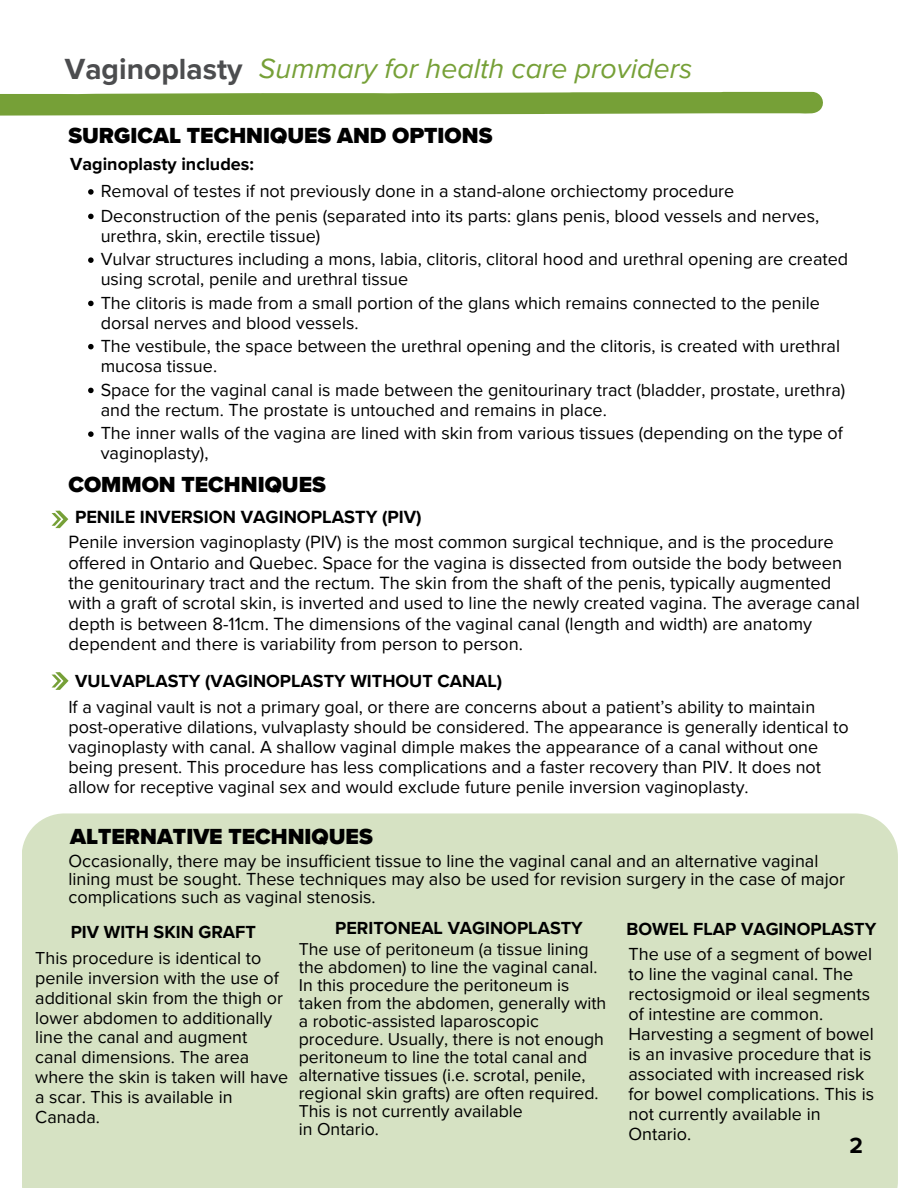
<style>
.page{position:relative;width:918px;height:1188px;background:#fff}
.page>*{position:absolute;margin:0;border:0;box-sizing:border-box;transform-origin:0 0}
.t1{font:italic 28.5px "Proxima Nova";color:#76a037}
.t2{font:900 22.5px "Proxima Nova";color:#000}
.t3{font:700 22.5px "Proxima Nova";color:#000}
.t4{font:18.3px/20.2px "Proxima Nova";color:#000}
.t5{font:700 18.15px "Proxima Nova";color:#000}
.t6{font:18px/20px "Proxima Nova";color:#000}
.t7{font:700 18px "Proxima Nova";color:#000}
.t8{font:17.85px "Proxima Nova";color:#000}
.t9{font:17.7px/18px "Proxima Nova";color:#000}
.s1{font-weight:700;font-style:normal;font-size:30px;color:#4c4d4f}
.s2{font-size:17.85px}
</style>
<div class="page">
<div style="left:22px;top:813px;width:875px;height:375px;background:#d6e2c3"></div>
<svg style="left:88px;top:431px;width:6px;height:6px"></svg>
<svg style="left:88px;top:388px;width:6px;height:5px"></svg>
<svg style="left:88px;top:344px;width:6px;height:5px"></svg>
<svg style="left:88px;top:301px;width:6px;height:5px"></svg>
<svg style="left:88px;top:257px;width:6px;height:6px"></svg>
<svg style="left:88px;top:214px;width:6px;height:5px"></svg>
<svg style="left:88px;top:189px;width:6px;height:6px"></svg>
<svg style="left:52px;top:672px;width:16px;height:18px"></svg>
<svg style="left:52px;top:511px;width:16px;height:17px"></svg>
<svg style="left:0;top:92px;width:823px;height:24px;background:#84aa4c"></svg>
<p class="t1" style="left:65px;top:52px;width:629px"><span class="s1">Vaginoplasty</span> Summary for health care providers</p>
<p class="t2" style="left:68px;top:122px;width:426px">SURGICAL TECHNIQUES AND OPTIONS</p>
<p class="t7" style="left:70px;top:154px;width:185px">Vaginoplasty includes:</p>
<p class="t6" style="left:101px;top:182px;width:635px">Removal of testes if not previously done in a stand-alone orchiectomy procedure</p>
<p class="t6" style="left:101px;top:206px;width:720px">Deconstruction of the penis (separated into its parts: glans penis, blood vessels and nerves, urethra, skin, erectile tissue)</p>
<p class="t6" style="left:101px;top:250px;width:749px">Vulvar structures including a mons, labia, clitoris, clitoral hood and urethral opening are created</p>
<p class="t6" style="left:101px;top:270px;width:309px">using scrotal, penile and urethral tissue</p>
<p class="t6" style="left:101px;top:293px;width:721px">The clitoris is made from a small portion of the glans which remains connected to the penile dorsal nerves and blood vessels.</p>
<p class="t6" style="left:101px;top:336px;width:741px">The vestibule, the space between the urethral opening and the clitoris, is created with urethral</p>
<p class="t6" style="left:101px;top:356px;width:118px">mucosa tissue.</p>
<p class="t6" style="left:101px;top:380px;width:746px">Space for the vaginal canal is made between the genitourinary tract (bladder, prostate, urethra) and the rectum. The prostate is untouched and remains in place.</p>
<p class="t6" style="left:101px;top:424px;width:744px">The inner walls of the vagina are lined with skin from various tissues (depending on the type of</p>
<p class="t6" style="left:101px;top:444px;width:109px">vaginoplasty),</p>
<p class="t2" style="left:68px;top:471px;width:259px">COMMON TECHNIQUES</p>
<h4 class="t5" style="left:75px;top:506px;width:348px">PENILE INVERSION VAGINOPLASTY (PIV)</h4>
<p class="t4" style="left:68px;top:532px;width:793px">Penile inversion vaginoplasty (PIV) is the most common surgical technique, and is the procedure offered in Ontario and Quebec. Space for the vagina is dissected from outside the body between the genitourinary tract and the rectum. The skin from the shaft of the penis, typically augmented with a graft of scrotal skin, is inverted and used to line the newly created vagina. The average canal depth is between 8-11cm. The dimensions of the vaginal canal (length and width) are anatomy dependent and there is variability from person to person.</p>
<p class="t7" style="left:75px;top:670px;width:429px">VULVAPLASTY (VAGINOPLASTY WITHOUT CANAL)</p>
<p class="t6" style="left:68px;top:698px;width:782px">If a vaginal vault is not a primary goal, or there are concerns about a patient’s ability to maintain post-operative dilations, vulvaplasty should be considered. The appearance is generally identical to vaginoplasty with canal. A shallow vaginal dimple makes the appearance of a canal without one being present. This procedure has less complications and a faster recovery than PIV. It does not allow for receptive vaginal sex and would exclude future penile inversion vaginoplasty.</p>
<p class="t2" style="left:70px;top:823px;width:304px">ALTERNATIVE TECHNIQUES</p>
<p class="t6" style="left:68px;top:852px;width:778px;line-height:18px">Occasionally, there may be insufficient tissue to line the vaginal canal and an alternative vaginal lining must be sought. These techniques may also be used for revision surgery in the case of major complications such as vaginal stenosis.</p>
<p class="t7" style="left:71px;top:921px;width:187px">PIV WITH SKIN GRAFT</p>
<p class="t7" style="left:335px;top:917px;width:249px">PERITONEAL VAGINOPLASTY</p>
<p class="t7" style="left:626px;top:918px;width:251px">BOWEL FLAP VAGINOPLASTY</p>
<p class="t9" style="left:299px;top:940px;width:291px">The use of peritoneum (a tissue lining</p>
<p class="t8" style="left:35px;top:947px;width:228px">This procedure is identical to</p>
<p class="t6" style="left:628px;top:945px;width:245px">The use of a segment of bowel</p>
<p class="t9" style="left:299px;top:958px;width:300px">the abdomen) to line the vaginal canal.</p>
<p class="t8" style="left:35px;top:967px;width:245px">penile inversion with the use of</p>
<p class="t6" style="left:628px;top:965px;width:226px">to line the vaginal canal. The</p>
<p class="t9" style="left:35px;top:976px;width:573px;text-indent:264px">In this procedure the peritoneum is <sup>additional</sup> <sup>skin</sup> <sup>from</sup> <sup>the</sup> <sup>thigh</sup> <sup>or</sup> taken from the abdomen, generally with</p>
<p class="t6" style="left:628px;top:985px;width:243px">rectosigmoid or ileal segments</p>
<p class="t8" style="left:35px;top:1007px;width:239px">lower abdomen to additionally</p>
<p class="t9" style="left:299px;top:1012px;width:241px">a robotic-assisted laparoscopic</p>
<p class="t6" style="left:628px;top:1005px;width:196px">of intestine are common.</p>
<p class="t8" style="left:35px;top:1027px;width:214px">line the canal and augment</p>
<p class="t9" style="left:299px;top:1030px;width:307px">procedure. Usually, there is not enough</p>
<p class="t6" style="left:628px;top:1025px;width:247px">Harvesting a segment of bowel</p>
<p class="t8" style="left:35px;top:1047px;width:216px">canal dimensions. The area</p>
<p class="t9" style="left:299px;top:1048px;width:290px">peritoneum to line the total canal and</p>
<p class="t6" style="left:628px;top:1045px;width:245px">is an invasive procedure that is</p>
<p class="t9" style="left:35px;top:1066px;width:552px"><span class="s2">where the skin is taken will have</span> alternative tissues (i.e. scrotal, penile,</p>
<p class="t6" style="left:628px;top:1065px;width:238px">associated with increased risk</p>
<p class="t8" style="left:35px;top:1087px;width:199px">a scar. This is available in</p>
<p class="t9" style="left:299px;top:1084px;width:301px">regional skin grafts) are often required.</p>
<p class="t6" style="left:628px;top:1085px;width:247px">for bowel complications. This is</p>
<p class="t8" style="left:35px;top:1107px;width:66px">Canada.</p>
<p class="t9" style="left:299px;top:1102px;width:225px">This is not currently available</p>
<p class="t6" style="left:628px;top:1105px;width:194px">not currently available in</p>
<p class="t9" style="left:299px;top:1120px;width:82px">in Ontario.</p>
<p class="t6" style="left:628px;top:1125px;width:64px">Ontario.</p>
<p class="t3" style="left:849px;top:1132px;width:15px">2</p>
</div>
